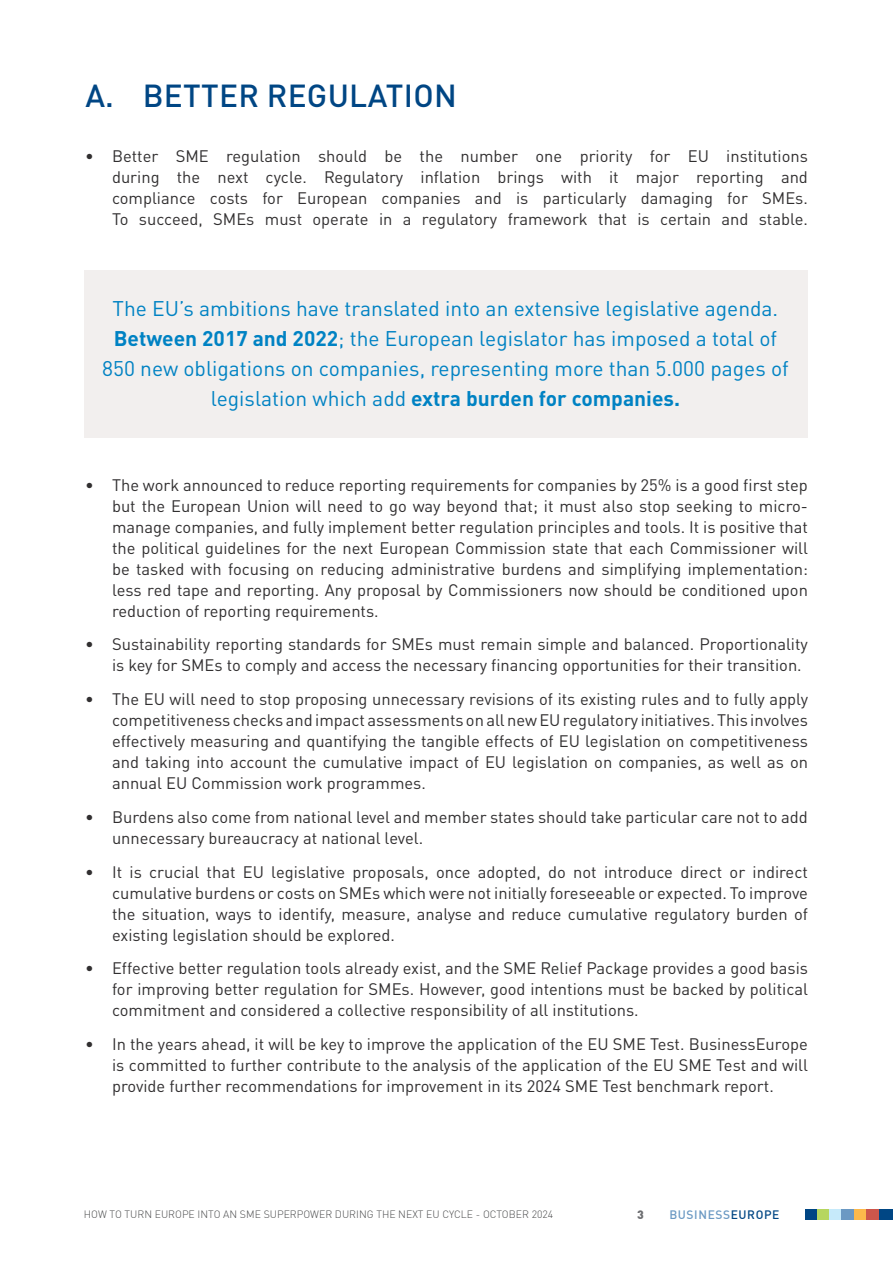
<style>
.page{position:relative;width:893px;height:1263px;background:#fff}
.page>*{position:absolute;margin:0;border:0;box-sizing:border-box;transform-origin:0 0}
.Heading_V2{font:500 31.5px "DIN Pro";letter-spacing:.01em;color:#004684}
.Body{font:21px/30px "DIN Pro";color:#0082c3;text-align:center}
.t1{font:16.5px/21px "DIN Pro";color:#312f30;text-align:justify}
.t2{font:500 12px "DIN";letter-spacing:.05em;color:#6b99c3}
.t3{font:900 12px "DIN";color:#6c6d70}
.t4{font:300 10.5px "DIN";color:#4b4c4d}
.s1{font-weight:700}
.s2{color:#004684}
</style>
<div class="page">
<div style="left:805px;top:1209px;width:12px;height:11px;background:#004684"></div>
<div style="left:817px;top:1209px;width:12px;height:11px;background:#b6d65f"></div>
<div style="left:829px;top:1209px;width:13px;height:11px;background:#c6eafa"></div>
<div style="left:842px;top:1209px;width:12px;height:11px;background:#6b99c3"></div>
<div style="left:854px;top:1209px;width:12px;height:11px;background:#fcb94b"></div>
<div style="left:866px;top:1209px;width:13px;height:11px;background:#cd564b"></div>
<div style="left:879px;top:1209px;width:14px;height:11px;background:#004684"></div>
<div style="left:84px;top:270px;width:724px;height:168px;background:#f2efee"></div>
<p class="Heading_V2" style="left:85px;top:71px;width:373px">A. BETTER REGULATION</p>
<p class="t1" style="left:112px;top:144px;width:697px;text-indent:-27px">• Better SME regulation should be the number one priority for EU institutions during the next cycle. Regulatory inflation brings with it major reporting and compliance costs for European companies and is particularly damaging for SMEs.<br>To succeed, SMEs must operate in a regulatory framework that is certain and stable.</p>
<p class="Body" style="left:102px;top:291px;width:688px">The EU’s ambitions have translated into an extensive legislative agenda.<br><span class="s1">Between 2017 and 2022</span>; the European legislator has imposed a total of 850 new obligations on companies, representing more than 5.000 pages of legislation which add <span class="s1">extra burden for companies.</span></p>
<p class="t1" style="left:112px;top:472px;width:697px;text-indent:-27px">• The work announced to reduce reporting requirements for companies by 25% is a good first step but the European Union will need to go way beyond that; it must also stop seeking to micro&shy;manage companies, and fully implement better regulation principles and tools. It is positive that the political guidelines for the next European Commission state that each Commissioner will be tasked with focusing on reducing administrative burdens and simplifying implementation: less red tape and reporting. Any proposal by Commissioners now should be conditioned upon reduction of reporting requirements.</p>
<p class="t1" style="left:112px;top:632px;width:697px;text-indent:-27px">• Sustainability reporting standards for SMEs must remain simple and balanced. Proportionality is key for SMEs to comply and access the necessary financing opportunities for their transition.</p>
<p class="t1" style="left:112px;top:687px;width:697px;text-indent:-27px">• The EU will need to stop proposing unnecessary revisions of its existing rules and to fully apply competitiveness checks and impact assessments on all new EU regulatory initiatives. This involves effectively measuring and quantifying the tangible effects of EU legislation on competitiveness and taking into account the cumulative impact of EU legislation on companies, as well as on annual EU Commission work programmes.</p>
<p class="t1" style="left:112px;top:805px;width:697px;text-indent:-27px">• Burdens also come from national level and member states should take particular care not to add unnecessary bureaucracy at national level.</p>
<p class="t1" style="left:112px;top:860px;width:697px;text-indent:-27px">• It is crucial that EU legislative proposals, once adopted, do not introduce direct or indirect cumulative burdens or costs on SMEs which were not initially foreseeable or expected. To improve the situation, ways to identify, measure, analyse and reduce cumulative regulatory burden of existing legislation should be explored.</p>
<p class="t1" style="left:112px;top:956px;width:697px;text-indent:-27px">• Effective better regulation tools already exist, and the SME Relief Package provides a good basis for improving better regulation for SMEs. However, good intentions must be backed by political commitment and considered a collective responsibility of all institutions.</p>
<p class="t1" style="left:112px;top:1032px;width:697px;text-indent:-27px">• In the years ahead, it will be key to improve the application of the EU SME Test. BusinessEurope is committed to further contribute to the analysis of the application of the EU SME Test and will provide further recommendations for improvement in its 2024 SME Test benchmark report.</p>
<p class="t4" style="left:84px;top:1208px;width:471px">HOW TO TURN EUROPE INTO AN SME SUPERPOWER DURING THE NEXT EU CYCLE - OCTOBER 2024</p>
<p class="t3" style="left:637px;top:1206px;width:8px">3</p>
<p class="t2" style="left:669px;top:1207px;width:112px">BUSINESS<span class="s2">EUROPE</span></p>
</div>
